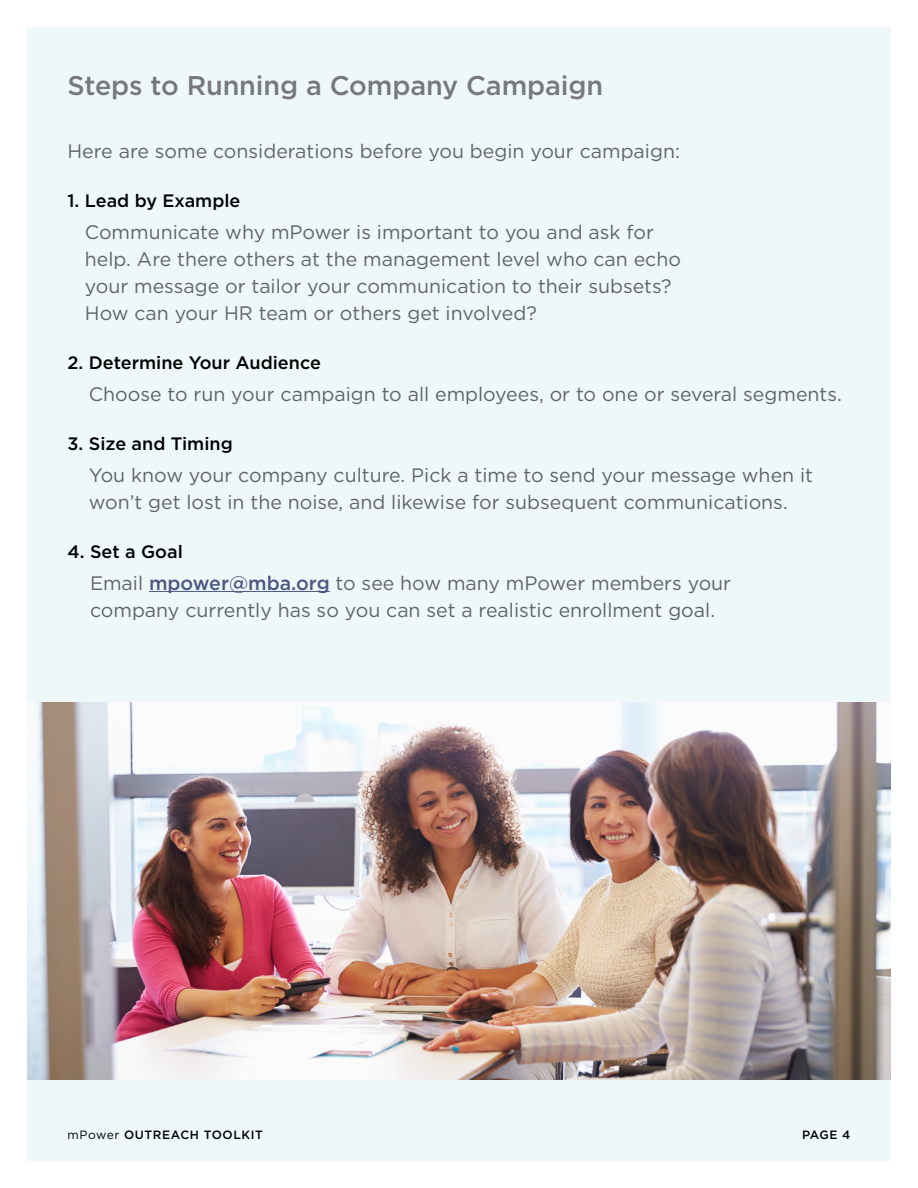
<style>
.page{position:relative;width:918px;height:1188px;background:#fff}
.page>*{position:absolute;margin:0;border:0;box-sizing:border-box;transform-origin:0 0}
.t1{font:500 27px "Gotham";letter-spacing:-.005em;color:#77787b}
.t2{font:19.5px/27px "Gotham";color:#636466}
.t3{font:500 18px "Gotham";color:#000}
.t4{font:500 12px "Gotham";letter-spacing:.05em;color:#000}
.s1{font-weight:500;color:#4d5781}
.s2{font-weight:400}
</style>
<div class="page">
<div style="left:27px;top:27px;width:864px;height:1134px;background:#eef8f9"></div>
<hr style="left:149px;top:591px;width:181px;height:1px;background:#4d5781">
<img style="left:27px;top:702px;width:864px;height:378px">
<h1 class="t1" style="left:68px;top:67px;width:537px">Steps to Running a Company Campaign</h1>
<p class="t2" style="left:68px;top:137px;width:614px">Here are some considerations before you begin your campaign:</p>
<p class="t3" style="left:68px;top:189px;width:174px">1. Lead by Example</p>
<p class="t2" style="left:85px;top:218px;width:598px">Communicate why mPower is important to you and ask for help. Are there others at the management level who can echo your message or tailor your communication to their subsets?<br>How can your HR team or others get involved?</p>
<p class="t3" style="left:68px;top:351px;width:255px">2. Determine Your Audience</p>
<p class="t2" style="left:89px;top:380px;width:755px">Choose to run your campaign to all employees, or to one or several segments.</p>
<p class="t3" style="left:68px;top:432px;width:167px">3. Size and Timing</p>
<p class="t2" style="left:89px;top:461px;width:726px">You know your company culture. Pick a time to send your message when it won’t get lost in the noise, and likewise for subsequent communications.</p>
<p class="t3" style="left:68px;top:540px;width:117px">4. Set a Goal</p>
<p class="t2" style="left:90px;top:569px;width:643px">Email <span class="s1">mpower@mba.org</span> to see how many mPower members your company currently has so you can set a realistic enrollment goal.</p>
<p class="t4" style="left:68px;top:1127px;width:197px"><span class="s2">mPower</span> OUTREACH TOOLKIT</p>
<p class="t4" style="left:802px;top:1127px;width:50px">PAGE 4</p>
</div>
